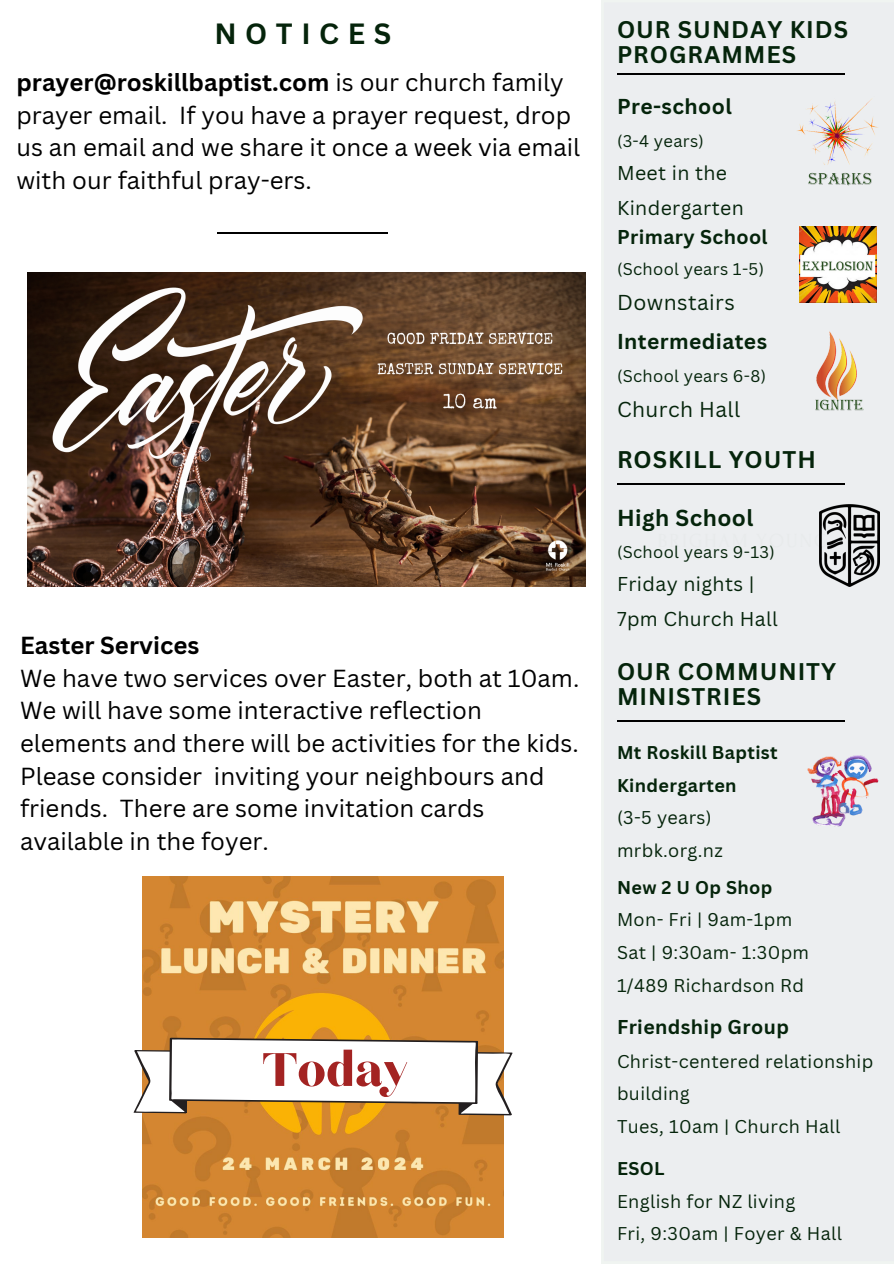
<style>
.page{position:relative;width:894px;height:1264px;background:#fff}
.page>*{position:absolute;margin:0;border:0;box-sizing:border-box;transform-origin:0 0}
.t1{font:58.5px "Chloe";color:#a32322}
.t2{font:700 28.5px "Canva Sans";letter-spacing:.3em;color:#05240b}
.t3{font:24px/32.7px "Canva Sans";color:#000}
.t4{font:700 23.4px/24.8px "Canva Sans";letter-spacing:.04em;color:#05240b}
.t5{font:700 22.5px "Canva Sans";letter-spacing:.02em;color:#05240b}
.t6{font:700 21px "Canva Sans";letter-spacing:.02em;color:#05240b}
.t7{font:21px "Canva Sans";letter-spacing:.02em;color:#05240b}
.t8{font:19.5px/34.8px "Canva Sans";letter-spacing:.02em;color:#05240b}
.t9{font:700 19.5px "Canva Sans";letter-spacing:.02em;color:#05240b}
.t10{font:18px/32.7px "Canva Sans";letter-spacing:.02em;color:#05240b}
.t11{font:700 18px/32.7px "Canva Sans";letter-spacing:.02em;color:#05240b}
.t12{font:16.5px "Canva Sans";letter-spacing:.02em;color:#05240b}
.s1{font-weight:700}
.s2{font-weight:400}
</style>
<div class="page">
<div style="left:601px;top:0;width:292px;height:1263px;background:#eceef0"></div>
<img style="left:796px;top:330px;width:83px;height:88px">
<hr style="left:616px;top:73px;width:228px;height:2px;background:#000">
<hr style="left:616px;top:483px;width:228px;height:1px;background:#000">
<img style="left:819px;top:505px;width:59px;height:82px">
<img style="left:796px;top:95px;width:82px;height:90px">
<img style="left:799px;top:226px;width:77px;height:77px">
<hr style="left:616px;top:720px;width:228px;height:1px;background:#000">
<img style="left:803px;top:753px;width:81px;height:78px">
<hr style="left:217px;top:233px;width:170px;height:1px;background:#000">
<img style="left:27px;top:272px;width:558px;height:314px">
<img style="left:143px;top:876px;width:360px;height:360px">
<svg style="left:133px;top:1037px;width:379px;height:78px"></svg>
<h6 class="t2" style="left:214px;top:13px;width:178px">NOTICES</h6>
<p class="t3" style="left:16px;top:65px;width:565px"><span class="s1">prayer@roskillbaptist.com</span> is our church family prayer email. If you have a prayer request, drop us an email and we share it once a week via email with our faithful pray-ers.</p>
<h6 class="t3" style="left:20px;top:628px;width:560px"><span class="s1">Easter Services<br></span>We have two services over Easter, both at 10am.<br>We will have some interactive reflection elements and there will be activities for the kids.<br>Please consider inviting your neighbours and friends. There are some invitation cards available in the foyer.</h6>
<h6 class="t1" style="left:262px;top:1042px;width:146px">Today</h6>
<p class="t4" style="left:616px;top:17px;width:232px">OUR SUNDAY KIDS<br>PROGRAMMES</p>
<p class="t6" style="left:616px;top:92px;width:116px">Pre-school</p>
<p class="t12" style="left:616px;top:129px;width:88px">(3-4 years)</p>
<p class="t8" style="left:616px;top:155px;width:128px">Meet in the<br>Kindergarten</p>
<p class="t9" style="left:616px;top:223px;width:152px">Primary School</p>
<p class="t12" style="left:616px;top:257px;width:148px">(School years 1-5)</p>
<h3 class="t7" style="left:616px;top:288px;width:119px">Downstairs</h3>
<p class="t6" style="left:616px;top:327px;width:151px">Intermediates</p>
<p class="t12" style="left:616px;top:364px;width:150px">(School years 6-8)</p>
<p class="t7" style="left:616px;top:394px;width:125px">Church Hall</p>
<p class="t4" style="left:616px;top:446px;width:200px">ROSKILL YOUTH</p>
<p class="t5" style="left:616px;top:502px;width:138px">High School</p>
<p class="t12" style="left:616px;top:541px;width:159px">(School years 9-13)</p>
<p class="t8" style="left:616px;top:566px;width:162px">Friday nights |<br>7pm Church Hall</p>
<h6 class="t4" style="left:616px;top:658px;width:220px">OUR COMMUNITY<br>MINISTRIES</h6>
<p class="t11" style="left:616px;top:735px;width:162px">Mt Roskill Baptist<br>Kindergarten<br><span class="s2">(3-5 years) mrbk.org.nz</span></p>
<h5 class="t10" style="left:616px;top:870px;width:193px"><span class="s1">New 2 U Op Shop<br></span>Mon- Fri | 9am-1pm<br>Sat | 9:30am- 1:30pm<br>1/489 Richardson Rd</h5>
<h3 class="t9" style="left:616px;top:1013px;width:173px">Friendship Group</h3>
<h3 class="t10" style="left:616px;top:1044px;width:258px">Christ-centered relationship building<br>Tues, 10am | Church Hall</h3>
<h6 class="t10" style="left:616px;top:1151px;width:226px"><span class="s1">ESOL<br></span>English for NZ living<br>Fri, 9:30am | Foyer &amp; Hall</h6>
</div>
